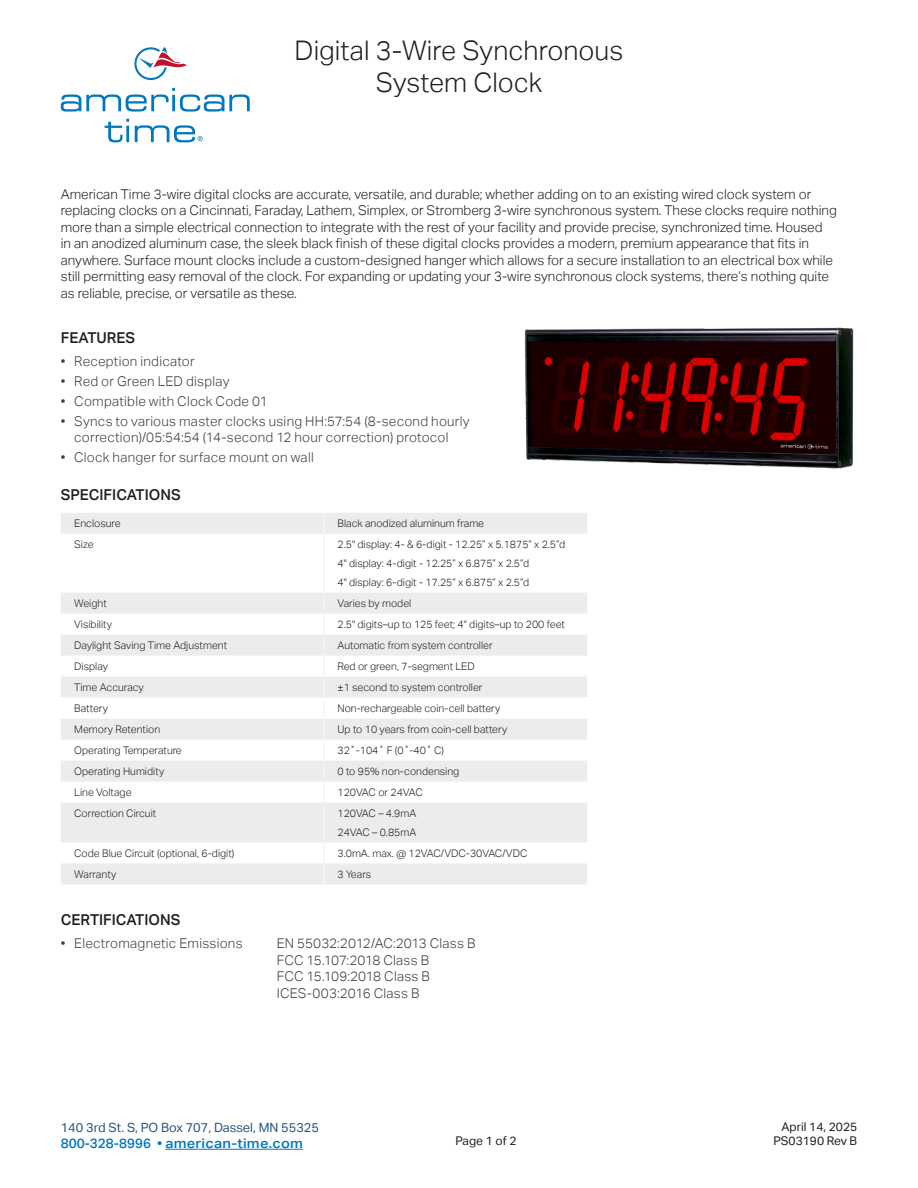
<style>
.page{position:relative;width:918px;height:1188px;background:#fff}
.page>*{position:absolute;margin:0;border:0;box-sizing:border-box;transform-origin:0 0}
.t1{font:300 27px/32.4px "Aktiv Grotesk";color:#231f20;text-align:center}
.AG_Bold{font:500 15px "Aktiv Grotesk";color:#231f20}
.Body{font:300 13.5px/16.5px "Aktiv Grotesk";color:#231f20}
.t2{font:300 13.5px/16.5px "Aktiv Grotesk";letter-spacing:.015em;color:#3e3e3f;text-align:center}
.t3{font:500 13.5px "Aktiv Grotesk";letter-spacing:.015em;color:#0077c0;scale:1.09 1}
.t4{font:12.75px "Aktiv Grotesk";color:#255683}
.t5{font:12px "Aktiv Grotesk";color:#231f20}
.Specs{font:300 10.5px "Aktiv Grotesk";color:#231f20}
.s1{color:#0076c0}
</style>
<div class="page">
<hr style="left:165px;top:1149px;width:138px;height:1px;background:#0077c0">
<svg style="left:134px;top:47px;width:53px;height:33px"></svg>
<svg style="left:61px;top:88px;width:189px;height:24px"></svg>
<svg style="left:105px;top:119px;width:24px;height:23px"></svg>
<svg style="left:135px;top:125px;width:68px;height:17px"></svg>
<svg style="left:61px;top:513px;width:526px;height:371px;fill:#f4f4f5"></svg>
<hr style="left:323px;top:513px;width:2px;height:21px;background:#f5f5f6">
<hr style="left:323px;top:534px;width:2px;height:59px;background:#f5f5f6">
<hr style="left:323px;top:593px;width:2px;height:21px;background:#f5f5f6">
<hr style="left:323px;top:614px;width:2px;height:21px;background:#f5f5f6">
<hr style="left:323px;top:635px;width:2px;height:21px;background:#f5f5f6">
<hr style="left:323px;top:656px;width:2px;height:21px;background:#f5f5f6">
<hr style="left:323px;top:677px;width:2px;height:21px;background:#f5f5f6">
<hr style="left:323px;top:698px;width:2px;height:21px;background:#f5f5f6">
<hr style="left:323px;top:719px;width:2px;height:21px;background:#f5f5f6">
<hr style="left:323px;top:740px;width:2px;height:21px;background:#f5f5f6">
<hr style="left:323px;top:761px;width:2px;height:21px;background:#f5f5f6">
<hr style="left:323px;top:782px;width:2px;height:21px;background:#f5f5f6">
<hr style="left:323px;top:803px;width:2px;height:39px;background:#f5f5f6">
<hr style="left:323px;top:842px;width:2px;height:21px;background:#f5f5f6">
<hr style="left:323px;top:863px;width:2px;height:21px;background:#f5f5f6">
<img style="left:524px;top:327px;width:330px;height:142px">
<p class="t1" style="left:295px;top:34px;width:330px">Digital 3-Wire Synchronous<br>System Clock</p>
<p class="Body" style="left:61px;top:186px;width:778px">American Time 3-wire digital clocks are accurate, versatile, and durable; whether adding on to an existing wired clock system or replacing clocks on a Cincinnati, Faraday, Lathem, Simplex, or Stromberg 3-wire synchronous system. These clocks require nothing more than a simple electrical connection to integrate with the rest of your facility and provide precise, synchronized time. Housed<br>in an anodized aluminum case, the sleek black finish of these digital clocks provides a modern, premium appearance that fits in anywhere. Surface mount clocks include a custom-designed hanger which allows for a secure installation to an electrical box while still permitting easy removal of the clock. For expanding or updating your 3-wire synchronous clock systems, there’s nothing quite as reliable, precise, or versatile as these.</p>
<p class="AG_Bold" style="left:61px;top:329px;width:76px">FEATURES</p>
<p class="t2" style="left:61px;top:353px;width:136px">• Reception indicator</p>
<p class="t2" style="left:61px;top:373px;width:170px">• Red or Green LED display</p>
<p class="t2" style="left:61px;top:393px;width:209px">• Compatible with Clock Code 01</p>
<p class="t2" style="left:61px;top:413px;width:410px">• Syncs to various master clocks using HH:57:54 (8-second hourly correction)/05:54:54 (14-second 12 hour correction) protocol</p>
<p class="t2" style="left:61px;top:449px;width:255px">• Clock hanger for surface mount on wall</p>
<p class="AG_Bold" style="left:61px;top:486px;width:122px">SPECIFICATIONS</p>
<p class="Specs" style="left:74px;top:517px;width:48px">Enclosure</p>
<p class="Specs" style="left:338px;top:517px;width:148px">Black anodized aluminum frame</p>
<p class="Specs" style="left:74px;top:538px;width:21px">Size</p>
<p class="Specs" style="left:338px;top:538px;width:229px">2.5" display: 4- &amp; 6-digit - 12.25” x 5.1875” x 2.5”d</p>
<p class="Specs" style="left:338px;top:557px;width:193px">4" display: 4-digit - 12.25” x 6.875” x 2.5”d</p>
<p class="Specs" style="left:338px;top:576px;width:193px">4" display: 6-digit - 17.25” x 6.875” x 2.5”d</p>
<p class="Specs" style="left:74px;top:597px;width:34px">Weight</p>
<p class="Specs" style="left:338px;top:597px;width:75px">Varies by model</p>
<p class="Specs" style="left:74px;top:618px;width:39px">Visibility</p>
<p class="Specs" style="left:338px;top:618px;width:229px">2.5" digits–up to 125 feet; 4" digits–up to 200 feet</p>
<p class="Specs" style="left:74px;top:639px;width:154px">Daylight Saving Time Adjustment</p>
<p class="Specs" style="left:338px;top:639px;width:157px">Automatic from system controller</p>
<p class="Specs" style="left:74px;top:660px;width:35px">Display</p>
<p class="Specs" style="left:338px;top:660px;width:139px">Red or green, 7-segment LED</p>
<p class="Specs" style="left:74px;top:681px;width:71px">Time Accuracy</p>
<p class="Specs" style="left:338px;top:681px;width:146px">±1 second to system controller</p>
<p class="Specs" style="left:74px;top:702px;width:35px">Battery</p>
<p class="Specs" style="left:338px;top:702px;width:164px">Non-rechargeable coin-cell battery</p>
<p class="Specs" style="left:74px;top:723px;width:88px">Memory Retention</p>
<p class="Specs" style="left:338px;top:723px;width:171px">Up to 10 years from coin-cell battery</p>
<p class="Specs" style="left:74px;top:744px;width:109px">Operating Temperature</p>
<p class="Specs" style="left:338px;top:744px;width:108px">32˚-104˚ F (0˚-40˚ C)</p>
<p class="Specs" style="left:74px;top:765px;width:92px">Operating Humidity</p>
<p class="Specs" style="left:338px;top:765px;width:123px">0 to 95% non-condensing</p>
<p class="Specs" style="left:74px;top:786px;width:59px">Line Voltage</p>
<p class="Specs" style="left:338px;top:786px;width:87px">120VAC or 24VAC</p>
<p class="Specs" style="left:74px;top:807px;width:84px">Correction Circuit</p>
<p class="Specs" style="left:338px;top:807px;width:80px">120VAC – 4.9mA</p>
<p class="Specs" style="left:338px;top:826px;width:80px">24VAC – 0.85mA</p>
<p class="Specs" style="left:74px;top:847px;width:162px">Code Blue Circuit (optional, 6-digit)</p>
<p class="Specs" style="left:338px;top:847px;width:192px">3.0mA. max. @ 12VAC/VDC-30VAC/VDC</p>
<p class="Specs" style="left:74px;top:868px;width:44px">Warranty</p>
<p class="Specs" style="left:338px;top:868px;width:35px">3 Years</p>
<p class="AG_Bold" style="left:61px;top:911px;width:121px">CERTIFICATIONS</p>
<p class="t2" style="left:61px;top:935px;width:183px">• Electromagnetic Emissions</p>
<p class="t2" style="left:277px;top:935px;width:200px;text-align:left">EN 55032:2012/AC:2013 Class B<br>FCC 15.107:2018 Class B<br>FCC 15.109:2018 Class B<br>ICES-003:2016 Class B</p>
<p class="t4" style="left:61px;top:1120px;width:260px">140 3rd St. S, PO Box 707, Dassel, MN 55325</p>
<p class="t3" style="left:61px;top:1135px;width:224px"><span class="s1">800-328-8996 •</span> american-time.com</p>
<p class="t5" style="left:782px;top:1120px;width:77px">April 14, 2025</p>
<p class="t5" style="left:455px;top:1134px;width:63px">Page 1 of 2</p>
<p class="t5" style="left:773px;top:1134px;width:85px">PS03190 Rev B</p>
</div>
